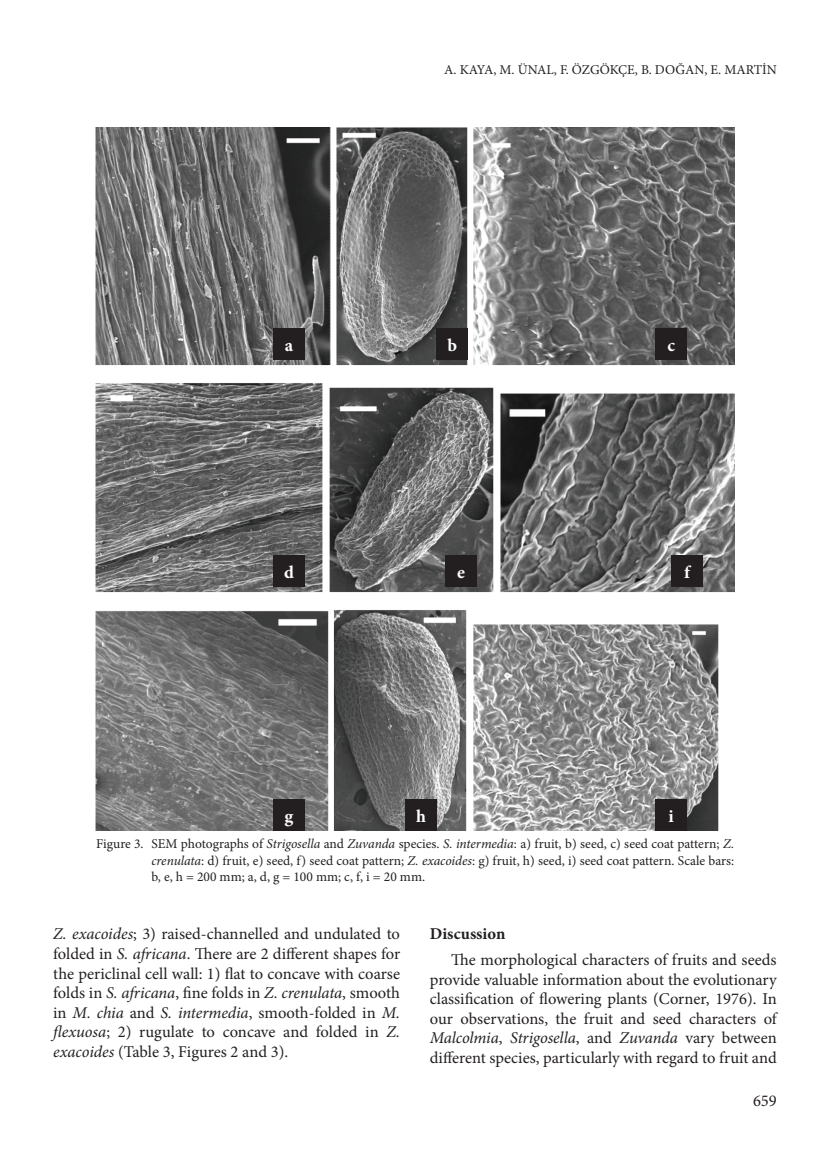
<style>
.page{position:relative;width:830px;height:1170px;background:#fff}
.page>*{position:absolute;margin:0;border:0;box-sizing:border-box;transform-origin:0 0}
.t1{font:700 18px "Minion Pro";color:#fff}
.t2{font:16.5px/19.5px "Minion Pro";color:#231f20;text-align:justify}
.t3{font:700 16.5px "Minion Pro";color:#231f20}
.t4{font:13.5px/16.5px "Minion Pro";color:#231f20;text-align:justify}
.s1{font-style:italic}
</style>
<div class="page">
<img style="left:96px;top:128px;width:637px;height:702px">
<div style="left:273px;top:328px;width:31px;height:32px;background:#231f20"></div>
<div style="left:273px;top:555px;width:31px;height:32px;background:#231f20"></div>
<div style="left:273px;top:799px;width:31px;height:32px;background:#231f20"></div>
<div style="left:405px;top:799px;width:31px;height:32px;background:#231f20"></div>
<div style="left:655px;top:799px;width:31px;height:32px;background:#231f20"></div>
<div style="left:445px;top:555px;width:31px;height:32px;background:#231f20"></div>
<div style="left:671px;top:555px;width:31px;height:32px;background:#231f20"></div>
<div style="left:436px;top:328px;width:32px;height:32px;background:#231f20"></div>
<div style="left:655px;top:328px;width:31px;height:32px;background:#231f20"></div>
<p class="t1" style="left:285px;top:338px;width:10px">a</p>
<p class="t1" style="left:284px;top:565px;width:11px">d</p>
<p class="t4" style="left:444px;top:62px;width:334px">A. KAYA, M. ÜNAL, F. ÖZGÖKÇE, B. DOĞAN, E. MARTİN</p>
<p class="t1" style="left:447px;top:338px;width:11px">b</p>
<p class="t1" style="left:667px;top:338px;width:9px">c</p>
<p class="t1" style="left:457px;top:565px;width:9px">e</p>
<p class="t1" style="left:683px;top:565px;width:7px">f</p>
<p class="t1" style="left:284px;top:809px;width:10px">g</p>
<p class="t1" style="left:416px;top:809px;width:11px">h</p>
<p class="t1" style="left:668px;top:809px;width:7px">i</p>
<p class="t4" style="left:151px;top:836px;width:584px;text-indent:-55px">Figure 3. SEM photographs of <span class="s1">Strigosella</span> and <span class="s1">Zuvanda</span> species. <span class="s1">S. intermedia</span>: a) fruit, b) seed, c) seed coat pattern; <span class="s1">Z. crenulata</span>: d) fruit, e) seed, f) seed coat pattern; <span class="s1">Z. exacoides</span>: g) fruit, h) seed, i) seed coat pattern. Scale bars: b, e, h = 200 mm; a, d, g = 100 mm; c, f, i = 20 mm.</p>
<p class="t2" style="left:53px;top:925px;width:348px"><span class="s1">Z. exacoides</span>; 3) raised-channelled and undulated to folded in <span class="s1">S. africana</span>. There are 2 different shapes for the periclinal cell wall: 1) flat to concave with coarse folds in <span class="s1">S. africana</span>, fine folds in <span class="s1">Z. crenulata</span>, smooth in <span class="s1">M. chia</span> and <span class="s1">S. intermedia</span>, smooth-folded in <span class="s1">M. flexuosa</span>; 2) rugulate to concave and folded in <span class="s1">Z. exacoides</span> (Table 3, Figures 2 and 3).</p>
<p class="t3" style="left:429px;top:927px;width:77px">Discussion</p>
<p class="t2" style="left:429px;top:951px;width:348px;text-indent:21px">The morphological characters of fruits and seeds provide valuable information about the evolutionary classification of flowering plants (Corner, 1976). In our observations, the fruit and seed characters of <span class="s1">Malcolmia</span>, <span class="s1">Strigosella</span>, and <span class="s1">Zuvanda</span> vary between different species, particularly with regard to fruit and</p>
<p class="t2" style="left:752px;top:1092px;width:25px">659</p>
</div>
